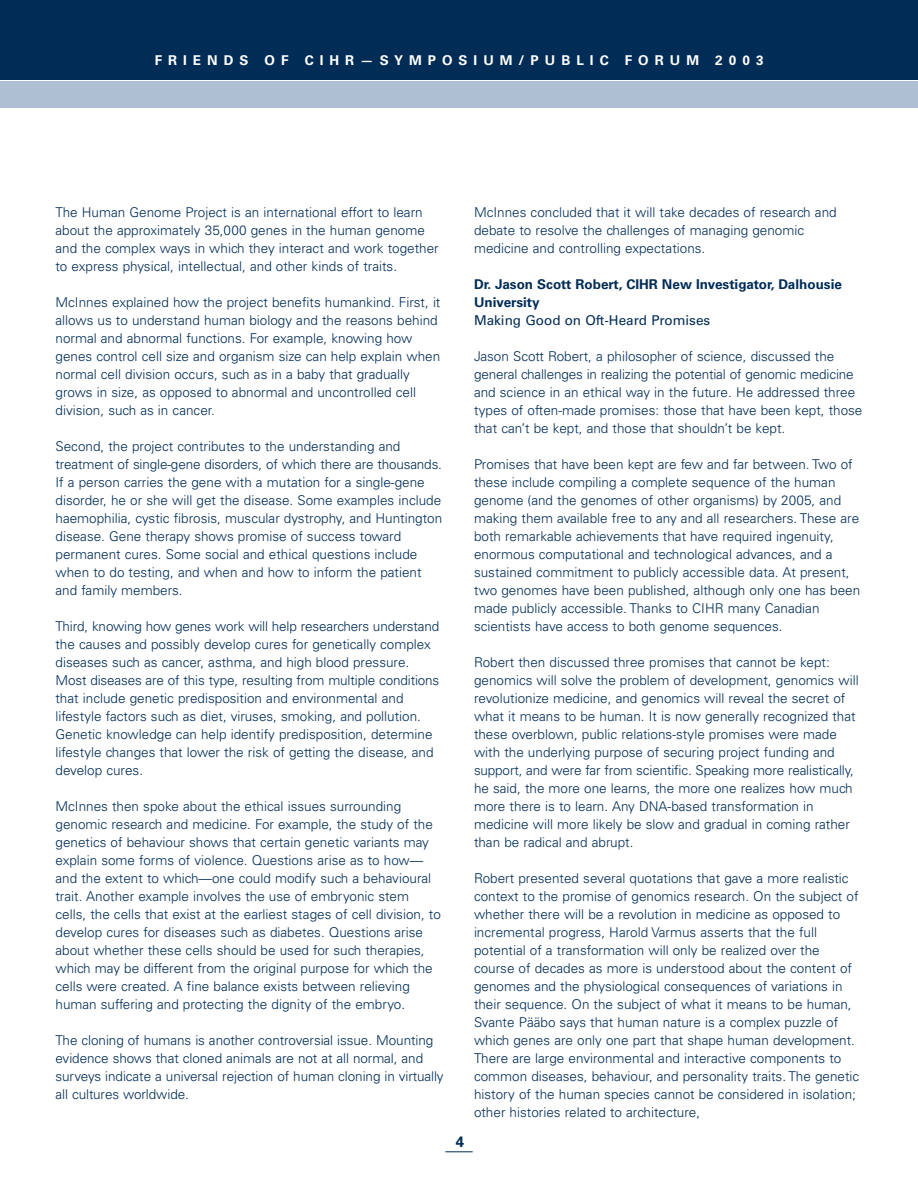
<style>
.page{position:relative;width:918px;height:1188px;background:#fff}
.page>*{position:absolute;margin:0;border:0;box-sizing:border-box;transform-origin:0 0}
.t1{font:700 15px "Univers";color:#002c56}
.t2{font:300 13.5px/18px "Univers";color:#002c56}
.t3{font:700 13.5px/18px "Univers";color:#002c56}
.t4{font:700 13.5px "Univers";letter-spacing:.445em;color:#fff}
.t5{font:13.5px "Univers";color:#002c56}
</style>
<div class="page">
<svg style="left:445px;top:1152px;width:28px;height:1px"></svg>
<div style="left:0;top:0;width:918px;height:80px;background:#002c56"></div>
<div style="left:0;top:81px;width:918px;height:27px;background:#aebed3"></div>
<p class="t4" style="left:155px;top:55px;width:610px">FRIENDS OF CIHR—SYMPOSIUM/PUBLIC FORUM 2003</p>
<p class="t2" style="left:56px;top:205px;width:385px">The Human Genome Project is an international effort to learn about the approximately 35,000 genes in the human genome and the complex ways in which they interact and work together to express physical, intellectual, and other kinds of traits.</p>
<p class="t2" style="left:56px;top:295px;width:386px">McInnes explained how the project benefits humankind. First, it allows us to understand human biology and the reasons behind normal and abnormal functions. For example, knowing how genes control cell size and organism size can help explain when normal cell division occurs, such as in a baby that gradually grows in size, as opposed to abnormal and uncontrolled cell division, such as in cancer.</p>
<p class="t2" style="left:56px;top:439px;width:388px">Second, the project contributes to the understanding and treatment of single-gene disorders, of which there are thousands.<br>If a person carries the gene with a mutation for a single-gene disorder, he or she will get the disease. Some examples include haemophilia, cystic fibrosis, muscular dystrophy, and Huntington disease. Gene therapy shows promise of success toward permanent cures. Some social and ethical questions include when to do testing, and when and how to inform the patient and family members.</p>
<p class="t2" style="left:56px;top:619px;width:385px">Third, knowing how genes work will help researchers understand the causes and possibly develop cures for genetically complex diseases such as cancer, asthma, and high blood pressure.<br>Most diseases are of this type, resulting from multiple conditions that include genetic predisposition and environmental and lifestyle factors such as diet, viruses, smoking, and pollution.<br>Genetic knowledge can help identify predisposition, determine lifestyle changes that lower the risk of getting the disease, and develop cures.</p>
<p class="t2" style="left:56px;top:799px;width:387px">McInnes then spoke about the ethical issues surrounding genomic research and medicine. For example, the study of the genetics of behaviour shows that certain genetic variants may explain some forms of violence. Questions arise as to how— and the extent to which—one could modify such a behavioural trait. Another example involves the use of embryonic stem cells, the cells that exist at the earliest stages of cell division, to develop cures for diseases such as diabetes. Questions arise about whether these cells should be used for such therapies, which may be different from the original purpose for which the cells were created. A fine balance exists between relieving human suffering and protecting the dignity of the embryo.</p>
<p class="t2" style="left:56px;top:1033px;width:390px">The cloning of humans is another controversial issue. Mounting evidence shows that cloned animals are not at all normal, and surveys indicate a universal rejection of human cloning in virtually all cultures worldwide.</p>
<p class="t1" style="left:456px;top:1137px;width:10px">4</p>
<p class="t2" style="left:474px;top:204px;width:364px">McInnes concluded that it will take decades of research and debate to resolve the challenges of managing genomic medicine and controlling expectations.</p>
<p class="t3" style="left:474px;top:276px;width:369px">Dr. Jason Scott Robert, CIHR New Investigator, Dalhousie<br>University</p>
<p class="t5" style="left:474px;top:315px;width:238px">Making Good on Oft-Heard Promises</p>
<p class="t2" style="left:474px;top:348px;width:390px">Jason Scott Robert, a philosopher of science, discussed the general challenges in realizing the potential of genomic medicine and science in an ethical way in the future. He addressed three types of often-made promises: those that have been kept, those that can’t be kept, and those that shouldn’t be kept.</p>
<p class="t2" style="left:474px;top:456px;width:388px">Promises that have been kept are few and far between. Two of these include compiling a complete sequence of the human genome (and the genomes of other organisms) by 2005, and making them available free to any and all researchers. These are both remarkable achievements that have required ingenuity, enormous computational and technological advances, and a sustained commitment to publicly accessible data. At present, two genomes have been published, although only one has been made publicly accessible. Thanks to CIHR many Canadian scientists have access to both genome sequences.</p>
<p class="t2" style="left:474px;top:654px;width:386px">Robert then discussed three promises that cannot be kept: genomics will solve the problem of development, genomics will revolutionize medicine, and genomics will reveal the secret of what it means to be human. It is now generally recognized that these overblown, public relations-style promises were made with the underlying purpose of securing project funding and support, and were far from scientific. Speaking more realistically, he said, the more one learns, the more one realizes how much more there is to learn. Any DNA-based transformation in medicine will more likely be slow and gradual in coming rather than be radical and abrupt.</p>
<p class="t2" style="left:474px;top:870px;width:387px">Robert presented several quotations that gave a more realistic context to the promise of genomics research. On the subject of whether there will be a revolution in medicine as opposed to incremental progress, Harold Varmus asserts that the full potential of a transformation will only be realized over the course of decades as more is understood about the content of genomes and the physiological consequences of variations in their sequence. On the subject of what it means to be human, Svante Pääbo says that human nature is a complex puzzle of which genes are only one part that shape human development.<br>There are large environmental and interactive components to common diseases, behaviour, and personality traits. The genetic history of the human species cannot be considered in isolation; other histories related to architecture,</p>
</div>
